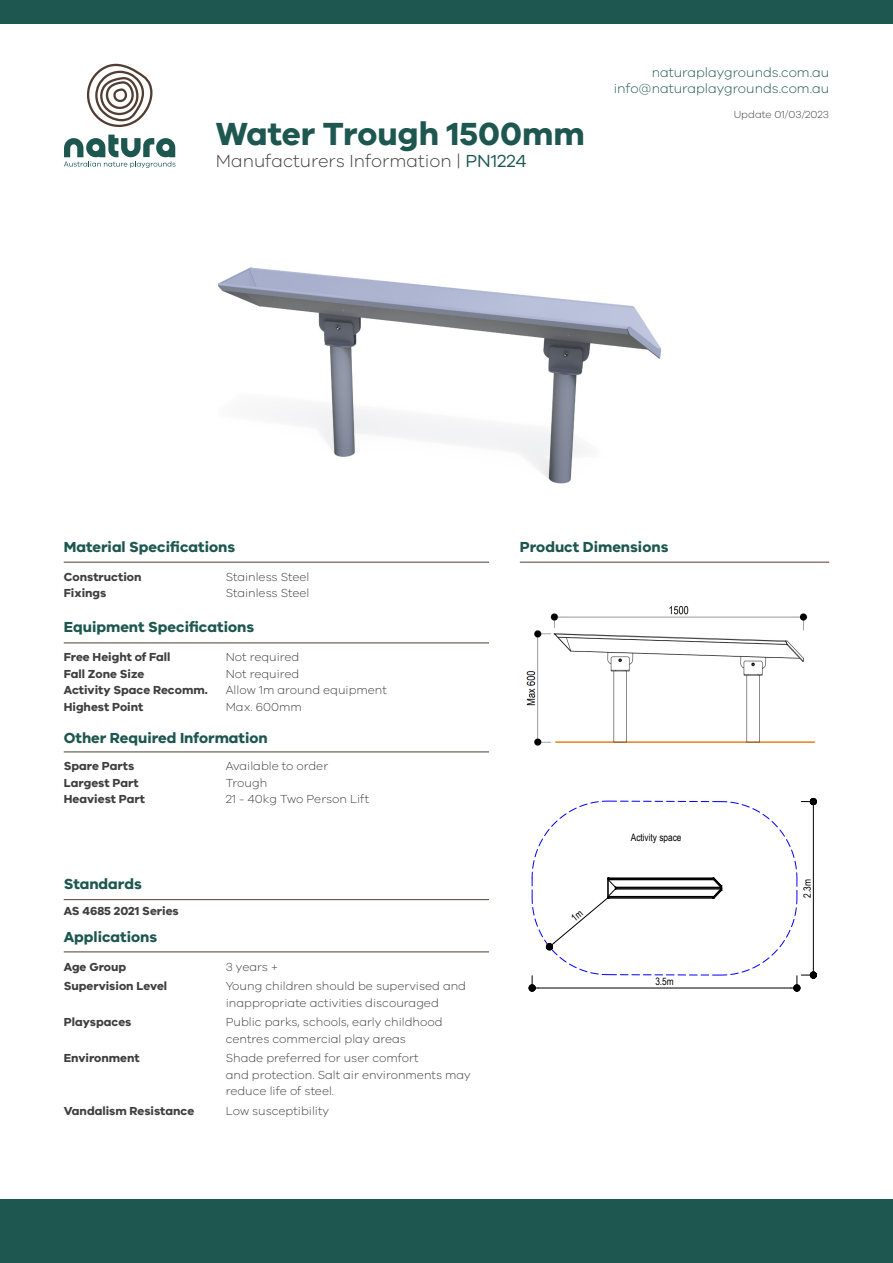
<style>
.page{position:relative;width:893px;height:1263px;background:#fff}
.page>*{position:absolute;margin:0;border:0;box-sizing:border-box;transform-origin:0 0}
.t1{font:700 33px "VIC";color:#1d5750}
.t2{font:300 18px "VIC";color:#404041}
.t3{font:700 15px "VIC";color:#1d5750}
.t4{font:300 13.5px "VIC";color:#1d5750}
.t5{font:300 12px/16.5px "VIC";color:#404041}
.t6{font:700 12px "VIC";color:#404041}
.t7{font:300 10.5px "VIC";color:#404041}
.t8{font:10.2px "Arial Narrow";color:#000}
.t9{font:10.05px "Arial Narrow";color:#000}
.s1{font-weight:400;color:#1d5750}
</style>
<div class="page">
<svg style="left:64px;top:135px;width:111px;height:33px"></svg>
<svg style="left:87px;top:64px;width:65px;height:63px"></svg>
<div style="left:0;top:0;width:893px;height:23px;background:#1d5750"></div>
<div style="left:0;top:1199px;width:893px;height:64px;background:#1d5750"></div>
<img style="left:219px;top:267px;width:443px;height:217px">
<hr style="left:64px;top:562px;width:425px;height:1px;background:#523d33">
<hr style="left:64px;top:642px;width:425px;height:1px;background:#523d33">
<hr style="left:64px;top:751px;width:425px;height:1px;background:#523d33">
<hr style="left:64px;top:899px;width:425px;height:1px;background:#523d33">
<hr style="left:64px;top:951px;width:425px;height:1px;background:#523d33">
<hr style="left:520px;top:562px;width:309px;height:1px;background:#523d33">
<img style="left:526px;top:606px;width:290px;height:140px">
<svg style="left:528px;top:798px;width:289px;height:194px"></svg>
<p class="t1" style="left:216px;top:114px;width:371px">Water Trough 1500mm</p>
<p class="t2" style="left:216px;top:150px;width:312px">Manufacturers Information | <span class="s1">PN1224</span></p>
<p class="t4" style="left:652px;top:65px;width:179px">naturaplaygrounds.com.au</p>
<p class="t4" style="left:614px;top:81px;width:217px">info@naturaplaygrounds.com.au</p>
<p class="t7" style="left:734px;top:108px;width:97px">Update 01/03/2023</p>
<p class="t3" style="left:64px;top:538px;width:173px">Material Specifications</p>
<p class="t6" style="left:64px;top:569px;width:79px">Construction</p>
<p class="t5" style="left:226px;top:568px;width:85px">Stainless Steel</p>
<p class="t6" style="left:64px;top:585px;width:44px">Fixings</p>
<p class="t5" style="left:226px;top:584px;width:85px">Stainless Steel</p>
<p class="t3" style="left:64px;top:618px;width:192px">Equipment Specifications</p>
<p class="t6" style="left:64px;top:650px;width:108px">Free Height of Fall</p>
<p class="t5" style="left:226px;top:648px;width:75px">Not required</p>
<p class="t6" style="left:64px;top:666px;width:82px">Fall Zone Size</p>
<p class="t5" style="left:226px;top:665px;width:75px">Not required</p>
<p class="t6" style="left:64px;top:683px;width:146px">Activity Space Recomm.</p>
<p class="t5" style="left:226px;top:681px;width:163px">Allow 1m around equipment</p>
<p class="t6" style="left:64px;top:699px;width:81px">Highest Point</p>
<p class="t5" style="left:226px;top:698px;width:78px">Max. 600mm</p>
<p class="t3" style="left:64px;top:729px;width:206px">Other Required Information</p>
<p class="t6" style="left:64px;top:759px;width:72px">Spare Parts</p>
<p class="t5" style="left:226px;top:757px;width:104px">Available to order</p>
<p class="t6" style="left:64px;top:775px;width:76px">Largest Part</p>
<p class="t5" style="left:226px;top:774px;width:43px">Trough</p>
<p class="t6" style="left:64px;top:792px;width:83px">Heaviest Part</p>
<p class="t5" style="left:226px;top:790px;width:145px">21 - 40kg Two Person Lift</p>
<p class="t3" style="left:64px;top:875px;width:79px">Standards</p>
<p class="t6" style="left:64px;top:904px;width:117px">AS 4685 2021 Series</p>
<p class="t3" style="left:64px;top:927px;width:95px">Applications</p>
<p class="t6" style="left:64px;top:959px;width:64px">Age Group</p>
<p class="t5" style="left:226px;top:958px;width:54px">3 years +</p>
<p class="t6" style="left:64px;top:978px;width:105px">Supervision Level</p>
<p class="t5" style="left:226px;top:977px;width:242px">Young children should be supervised and inappropriate activities discouraged</p>
<p class="t6" style="left:64px;top:1014px;width:69px">Playspaces</p>
<p class="t5" style="left:226px;top:1013px;width:218px">Public parks, schools, early childhood centres commercial play areas</p>
<p class="t6" style="left:64px;top:1050px;width:78px">Environment</p>
<p class="t5" style="left:226px;top:1049px;width:247px">Shade preferred for user comfort<br>and protection. Salt air environments may reduce life of steel.</p>
<p class="t6" style="left:64px;top:1103px;width:132px">Vandalism Resistance</p>
<p class="t5" style="left:226px;top:1102px;width:105px">Low susceptibility</p>
<p class="t3" style="left:520px;top:538px;width:150px">Product Dimensions</p>
<p class="t8" style="left:631px;top:830px;width:52px">Activity space</p>
<p class="t8" style="left:655px;top:974px;width:20px">3.5m</p>
<p class="t9" style="left:800px;top:897px;width:20px;rotate:-90deg">2.3m</p>
</div>
